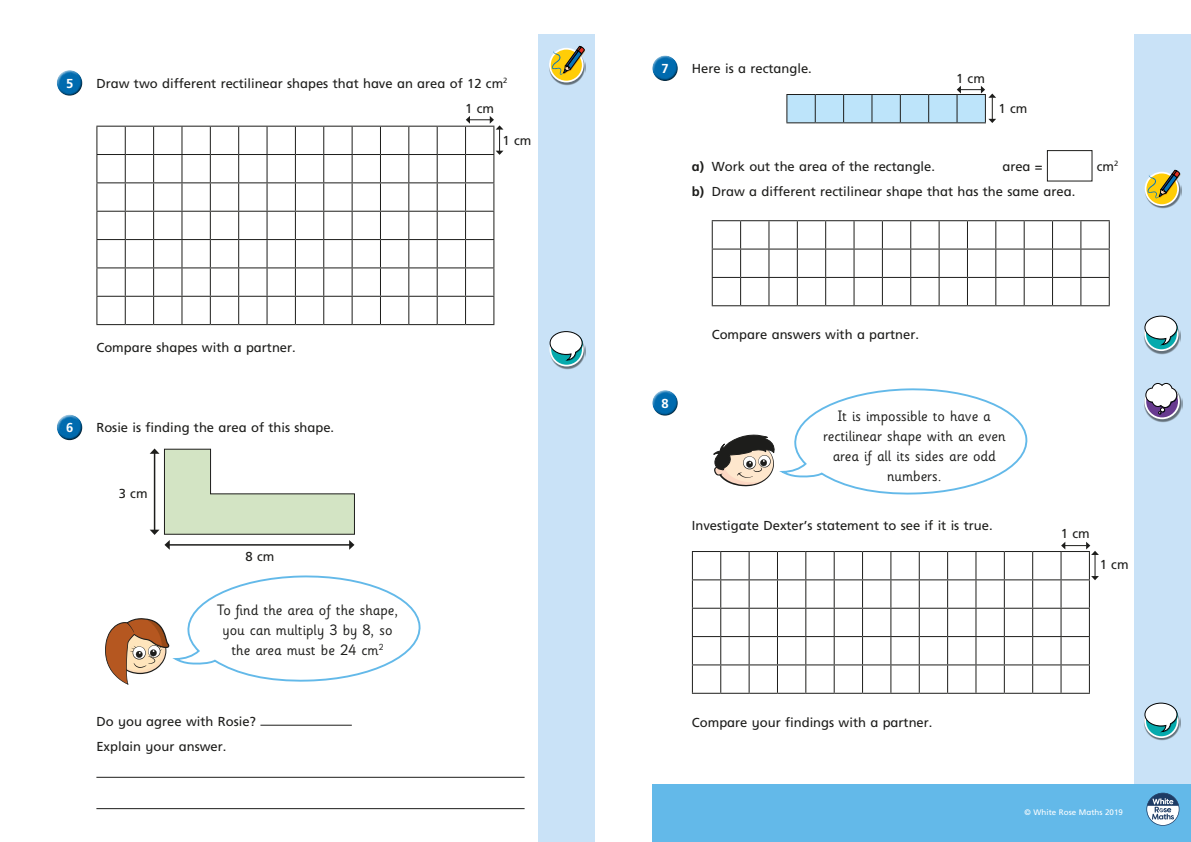
<style>
.page{position:relative;width:1191px;height:842px;background:#fff}
.page>*{position:absolute;margin:0;border:0;box-sizing:border-box;transform-origin:0 0}
.t1{font:15px/20px "Sassoon Infant Std";color:#1d1d1b;text-align:center}
.t2{font:13px/25.7px "Frutiger Inf";color:#1d1d1b}
.t3{font:700 13px "Frutiger Inf";color:#fff}
.t4{font:8px "Frutiger Inf";color:#fff}
.s1{font-weight:700}
</style>
<div class="page">
<div style="left:539px;top:34px;width:99px;height:808px;background:#c9e2f7"></div>
<div style="left:1134px;top:34px;width:57px;height:808px;background:#c9e2f7"></div>
<div style="left:595px;top:0;width:47px;height:842px;background:#fff"></div>
<hr style="left:96px;top:777px;width:428px;height:1px;background:#1d1d1b">
<hr style="left:96px;top:808px;width:428px;height:1px;background:#1d1d1b">
<div style="left:57px;top:70px;width:26px;height:20px;background:#fff;opacity:.75"></div>
<div style="left:57px;top:74px;width:27px;height:23px;background:#1d1d1b;opacity:.75"></div>
<div style="left:57px;top:414px;width:26px;height:21px;background:#fff;opacity:.75"></div>
<div style="left:57px;top:418px;width:27px;height:23px;background:#1d1d1b;opacity:.75"></div>
<hr style="left:260px;top:725px;width:92px;height:1px;background:#1d1d1b">
<div style="left:652px;top:785px;width:539px;height:57px;background:#63b9e9"></div>
<svg style="left:1146px;top:793px;width:33px;height:33px"></svg>
<div style="left:652px;top:55px;width:26px;height:21px;background:#fff;opacity:.75"></div>
<div style="left:652px;top:59px;width:27px;height:23px;background:#1d1d1b;opacity:.75"></div>
<div style="left:1047px;top:150px;width:45px;height:31px;border:1px solid #1d1d1b"></div>
<svg style="left:711px;top:220px;width:398px;height:86px"></svg>
<div style="left:652px;top:390px;width:26px;height:20px;background:#fff;opacity:.75"></div>
<div style="left:652px;top:394px;width:27px;height:23px;background:#1d1d1b;opacity:.75"></div>
<img style="left:1146px;top:325px;width:34px;height:29px">
<svg style="left:1145px;top:318px;width:32px;height:32px"></svg>
<div style="left:1144px;top:317px;width:34px;height:34px;border:2px solid #fff;border-radius:50%"></div>
<svg style="left:1144px;top:316px;width:33px;height:29px"></svg>
<img style="left:1147px;top:711px;width:33px;height:30px">
<svg style="left:1145px;top:705px;width:32px;height:32px"></svg>
<div style="left:1144px;top:704px;width:34px;height:34px;border:2px solid #fff;border-radius:50%"></div>
<svg style="left:1144px;top:703px;width:33px;height:29px"></svg>
<img style="left:1144px;top:391px;width:38px;height:31px">
<svg style="left:1145px;top:385px;width:33px;height:33px"></svg>
<div style="left:1144px;top:384px;width:35px;height:35px;border:2px solid #fff;border-radius:50%"></div>
<svg style="left:1145px;top:383px;width:32px;height:32px"></svg>
<img style="left:549px;top:341px;width:37px;height:28px">
<svg style="left:550px;top:333px;width:33px;height:33px"></svg>
<div style="left:549px;top:332px;width:34px;height:34px;border:2px solid #fff;border-radius:50%"></div>
<svg style="left:550px;top:331px;width:33px;height:30px"></svg>
<svg style="left:105px;top:575px;width:316px;height:110px"></svg>
<svg style="left:150px;top:448px;width:205px;height:102px"></svg>
<svg style="left:786px;top:86px;width:210px;height:37px"></svg>
<img style="left:1157px;top:173px;width:24px;height:36px">
<svg style="left:1144px;top:170px;width:36px;height:37px"></svg>
<svg style="left:713px;top:388px;width:315px;height:107px"></svg>
<img style="left:559px;top:62px;width:27px;height:23px">
<svg style="left:549px;top:46px;width:36px;height:37px"></svg>
<svg style="left:692px;top:542px;width:407px;height:152px"></svg>
<svg style="left:96px;top:116px;width:407px;height:209px"></svg>
<p class="t3" style="left:66px;top:76px;width:9px">5</p>
<p class="t2" style="left:96px;top:70px;width:412px">Draw two different rectilinear shapes that have an area of 12 cm<sup>2</sup></p>
<p class="t2" style="left:465px;top:96px;width:30px">1 cm</p>
<p class="t2" style="left:502px;top:128px;width:30px">1 cm</p>
<p class="t2" style="left:96px;top:335px;width:201px">Compare shapes with a partner.</p>
<p class="t3" style="left:66px;top:420px;width:9px">6</p>
<p class="t2" style="left:96px;top:415px;width:239px">Rosie is finding the area of this shape.</p>
<p class="t2" style="left:119px;top:480px;width:30px">3 cm</p>
<p class="t2" style="left:245px;top:543px;width:30px">8 cm</p>
<p class="t1" style="left:217px;top:600px;width:183px">To find the area of the shape, you can multiply 3 by 8, so the area must be 24 cm<sup>2</sup></p>
<p class="t2" style="left:96px;top:708px;width:161px">Do you agree with Rosie?<br>Explain your answer.</p>
<p class="t3" style="left:661px;top:61px;width:9px">7</p>
<p class="t2" style="left:692px;top:56px;width:121px">Here is a rectangle.</p>
<p class="t2" style="left:956px;top:65px;width:30px">1 cm</p>
<p class="t2" style="left:998px;top:95px;width:30px">1 cm</p>
<p class="t2" style="left:692px;top:153px;width:245px"><span class="s1">a)</span> Work out the area of the rectangle.</p>
<p class="t2" style="left:1002px;top:153px;width:42px">area =</p>
<p class="t2" style="left:1096px;top:153px;width:23px">cm<sup>2</sup></p>
<p class="t2" style="left:692px;top:179px;width:385px"><span class="s1">b)</span> Draw a different rectilinear shape that has the same area.</p>
<p class="t3" style="left:661px;top:396px;width:9px">8</p>
<p class="t2" style="left:711px;top:322px;width:209px">Compare answers with a partner.</p>
<p class="t1" style="left:823px;top:406px;width:184px">It is impossible to have a rectilinear shape with an even area if all its sides are odd numbers.</p>
<p class="t2" style="left:692px;top:512px;width:302px">Investigate Dexter’s statement to see if it is true.</p>
<p class="t2" style="left:1060px;top:521px;width:30px">1 cm</p>
<p class="t2" style="left:1099px;top:551px;width:30px">1 cm</p>
<p class="t2" style="left:692px;top:709px;width:242px">Compare your findings with a partner.</p>
<p class="t4" style="left:1024px;top:808px;width:100px">© White Rose Maths 2019</p>
</div>
